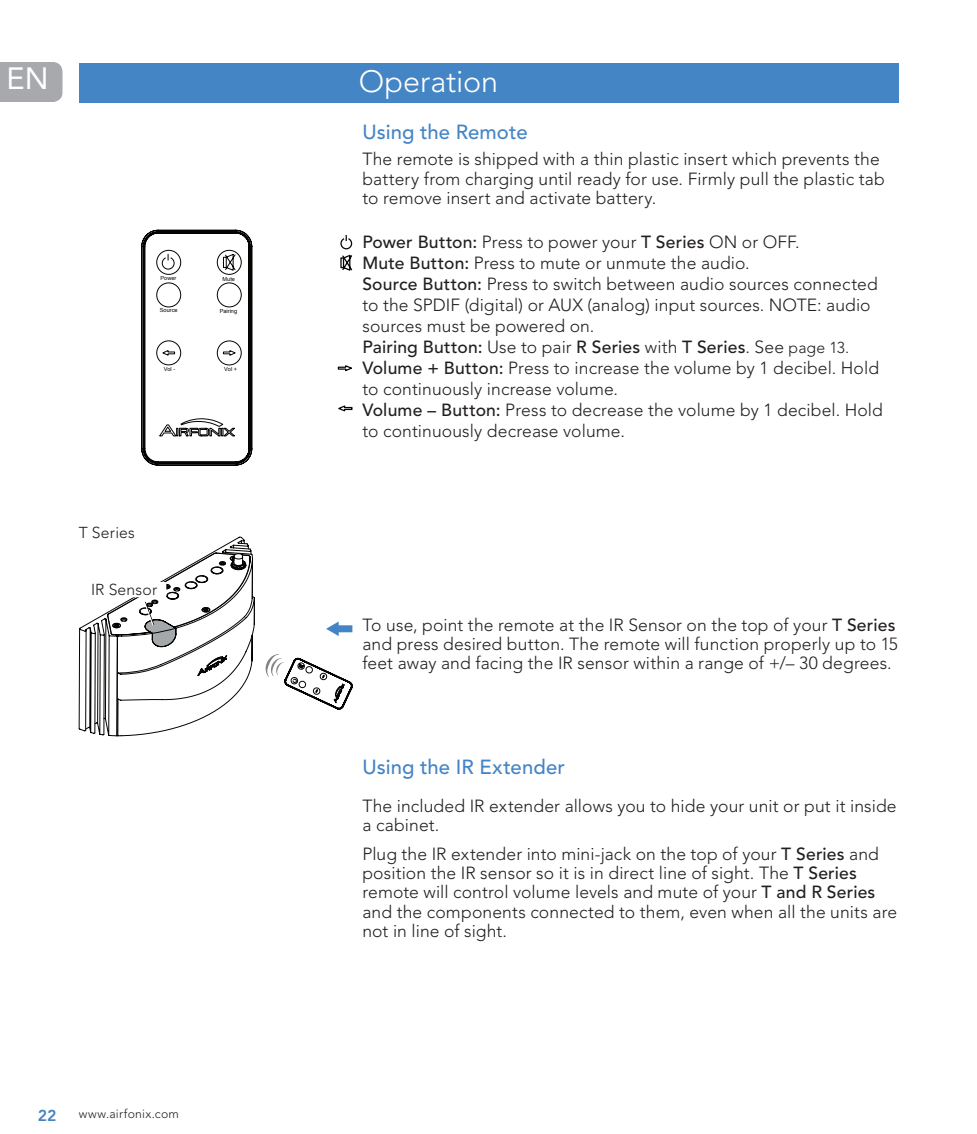
<style>
.page{position:relative;width:977px;height:1134px;background:#fff}
.page>*{position:absolute;margin:0;border:0;box-sizing:border-box;transform-origin:0 0}
.t1{font:300 30.62px "Avenir LT Std";letter-spacing:-.005em;color:#fff}
.t2{font:30.62px "Avenir LT Std";color:#fff}
.t3{font:500 20.3px "Avenir LT Std";letter-spacing:.005em;color:#4485c6}
.t4{font:300 17.5px/21px "Avenir LT Std";letter-spacing:.005em;color:#231f20}
.t5{font:300 15.75px "Avenir LT Std";letter-spacing:.015em;color:#231f20}
.t6{font:800 15.75px "Avenir LT Std";color:#4485c6}
.t7{font:300 12.25px "Avenir LT Std";letter-spacing:.02em;color:#231f20}
.t8{font:5.6px "Arial";color:#040503}
.s1{font-weight:500}
.s2{font-size:15.75px}
</style>
<div class="page">
<div style="left:79px;top:63px;width:819px;height:40px;background:#4485c6"></div>
<svg style="left:54px;top:62px;width:8px;height:40px"></svg>
<div style="left:0;top:62px;width:54px;height:40px;background:#a8a9ad"></div>
<svg style="left:265px;top:654px;width:88px;height:56px"></svg>
<svg style="left:337px;top:365px;width:15px;height:7px"></svg>
<svg style="left:141px;top:230px;width:111px;height:236px"></svg>
<svg style="left:340px;top:235px;width:13px;height:36px"></svg>
<svg style="left:338px;top:405px;width:15px;height:7px"></svg>
<svg style="left:78px;top:536px;width:177px;height:201px"></svg>
<div style="left:336px;top:625px;width:16px;height:7px;background:#4484c4"></div>
<svg style="left:326px;top:622px;width:13px;height:14px"></svg>
<h1 class="t2" style="left:7px;top:61px;width:43px">EN</h1>
<p class="t8" style="left:160px;top:275px;width:17px">Power</p>
<p class="t8" style="left:223px;top:275px;width:14px">Mute</p>
<p class="t8" style="left:160px;top:307px;width:19px">Source</p>
<p class="t8" style="left:220px;top:307px;width:19px">Pairing</p>
<p class="t8" style="left:164px;top:365px;width:13px">Vol -</p>
<p class="t8" style="left:224px;top:365px;width:14px">Vol +</p>
<p class="t5" style="left:79px;top:523px;width:58px">T Series</p>
<p class="t5" style="left:91px;top:580px;width:68px">IR Sensor</p>
<p class="t6" style="left:38px;top:1106px;width:20px">22</p>
<p class="t7" style="left:79px;top:1107px;width:102px">www.airfonix.com</p>
<h1 class="t1" style="left:359px;top:64px;width:141px">Operation</h1>
<p class="t3" style="left:362px;top:120px;width:167px">Using the Remote</p>
<p class="t4" style="left:362px;top:150px;width:524px;line-height:19.2px">The remote is shipped with a thin plastic insert which prevents the battery from charging until ready for use. Firmly pull the plastic tab to remove insert and activate battery.</p>
<p class="t4" style="left:362px;top:231px;width:522px"><span class="s1">Power Button:</span> Press to power your <span class="s1">T Series</span> ON or OFF.<br><span class="s1">Mute Button:</span> Press to mute or unmute the audio.<br><span class="s1">Source Button:</span> Press to switch between audio sources connected to the SPDIF (digital) or AUX (analog) input sources. NOTE: audio sources must be powered on.<br><span class="s1">Pairing Button:</span> Use to pair <span class="s1">R Series</span> with <span class="s1">T Series</span>. See <span class="s2">page 13.<br></span><span class="s1">Volume + Button:</span> Press to increase the volume by 1 decibel. Hold to continuously increase volume.<br><span class="s1">Volume – Button:</span> Press to decrease the volume by 1 decibel. Hold to continuously decrease volume.</p>
<p class="t4" style="left:362px;top:615px;width:537px;line-height:19.2px">To use, point the remote at the IR Sensor on the top of your <span class="s1">T Series </span>and press desired button. The remote will function properly up to 15 feet away and facing the IR sensor within a range of +/– 30 degrees.</p>
<p class="t3" style="left:362px;top:755px;width:204px">Using the IR Extender</p>
<p class="t4" style="left:362px;top:796px;width:536px;line-height:19.2px">The included IR extender allows you to hide your unit or put it inside a cabinet.</p>
<p class="t4" style="left:362px;top:844px;width:536px;line-height:19.2px">Plug the IR extender into mini-jack on the top of your <span class="s1">T Series</span> and position the IR sensor so it is in direct line of sight. The <span class="s1">T Series </span>remote will control volume levels and mute of your <span class="s1">T and R Series </span>and the components connected to them, even when all the units are not in line of sight.</p>
</div>
